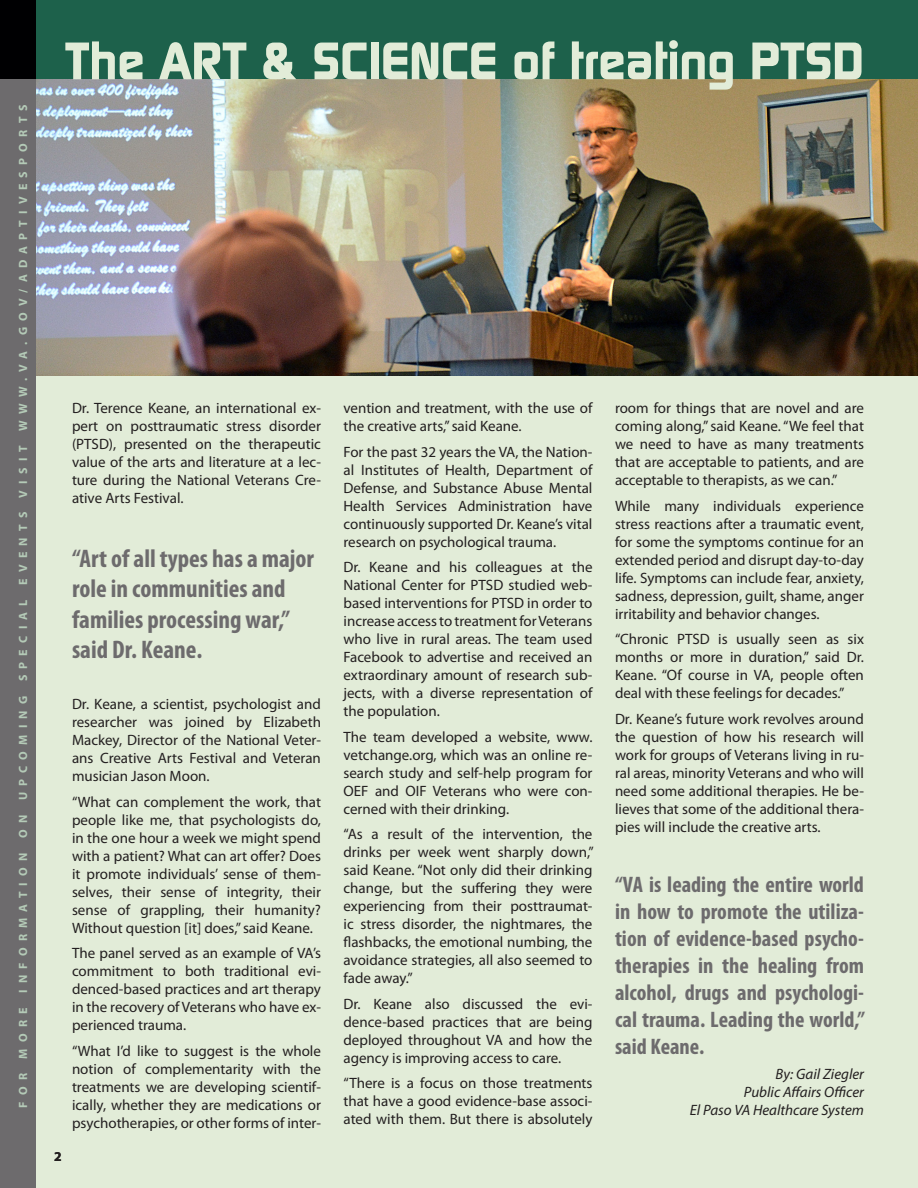
<style>
.page{position:relative;width:918px;height:1188px;background:#fff}
.page>*{position:absolute;margin:0;border:0;box-sizing:border-box;transform-origin:0 0}
.Head_6{font:700 52.5px "Continuum";color:#e2ecd8}
.gray_quote{font:700 condensed 25.5px/30.6px "Myriad Pro";color:#6d6b6d}
.gray_quote-2{font:700 condensed 22.5px/27px "Myriad Pro";color:#6d6b6d;text-align:justify}
.Body{font:15px/18px "Myriad Pro";color:#231f20;text-align:justify}
.Body-2{font:italic 15px/18px "Myriad Pro";color:#231f20;text-align:right}
.t1{font:700 13.5px "Myriad Pro";color:#231f20}
.t2{font:700 12px "Myriad Pro";letter-spacing:.52em;color:#b4cab7}
</style>
<div class="page">
<div style="left:36px;top:0;width:882px;height:80px;background:#1d614b"></div>
<div style="left:36px;top:80px;width:882px;height:1108px;background:#e2ecd8"></div>
<img style="left:36px;top:80px;width:882px;height:296px">
<div style="left:0;top:80px;width:36px;height:1108px;background:#6d6b6d"></div>
<div style="left:0;top:0;width:36px;height:80px;background:#000002"></div>
<p class="t2" style="left:15px;top:1108px;width:1005px;rotate:-90deg">FOR MORE INFORMATION ON UPCOMING SPECIAL EVENTS VISIT WWW.VA.GOV/ADAPTIVESPORTS</p>
<p class="Head_6" style="left:65px;top:26px;width:801px">The ART &amp; SCIENCE of treating PTSD</p>
<p class="Body" style="left:72px;top:399px;width:251px">Dr. Terence Keane, an international ex&shy;pert on posttraumatic stress disorder (PTSD), presented on the therapeutic value of the arts and literature at a lec&shy;ture during the National Veterans Cre&shy;ative Arts Festival.</p>
<p class="gray_quote" style="left:72px;top:542px;width:244px">“Art of all types has a major role in communities and families processing war,” said Dr. Keane.</p>
<p class="t1" style="left:54px;top:1147px;width:9px">2</p>
<p class="Body" style="left:72px;top:695px;width:251px">Dr. Keane, a scientist, psychologist and researcher was joined by Elizabeth Mackey, Director of the National Veter&shy;ans Creative Arts Festival and Veteran musician Jason Moon.</p>
<p class="Body" style="left:72px;top:793px;width:251px">“What can complement the work, that people like me, that psychologists do, in the one hour a week we might spend with a patient? What can art offer? Does it promote individuals’ sense of them&shy;selves, their sense of integrity, their sense of grappling, their humanity?<br>Without question [it] does,” said Keane.</p>
<p class="Body" style="left:72px;top:944px;width:251px">The panel served as an example of VA’s commitment to both traditional evi&shy;denced-based practices and art therapy in the recovery of Veterans who have ex&shy;perienced trauma.</p>
<p class="Body" style="left:72px;top:1042px;width:251px">“What I’d like to suggest is the whole notion of complementarity with the treatments we are developing scientif&shy;ically, whether they are medications or psychotherapies, or other forms of inter-</p>
<p class="Body" style="left:344px;top:399px;width:251px">vention and treatment, with the use of the creative arts,” said Keane.</p>
<p class="Body" style="left:344px;top:442px;width:251px">For the past 32 years the VA, the Nation&shy;al Institutes of Health, Department of Defense, and Substance Abuse Mental Health Services Administration have continuously supported Dr. Keane’s vital research on psychological trauma.</p>
<p class="Body" style="left:344px;top:558px;width:251px">Dr. Keane and his colleagues at the National Center for PTSD studied web&shy;based interventions for PTSD in order to increase access to treatment for Veterans who live in rural areas. The team used Facebook to advertise and received an extraordinary amount of research sub&shy;jects, with a diverse representation of the population.</p>
<p class="Body" style="left:344px;top:727px;width:251px">The team developed a website, www. vetchange.org, which was an online re&shy;search study and self-help program for OEF and OIF Veterans who were con&shy;cerned with their drinking.</p>
<p class="Body" style="left:344px;top:825px;width:252px">“As a result of the intervention, the drinks per week went sharply down,” said Keane. “Not only did their drinking change, but the suffering they were experiencing from their posttraumat&shy;ic stress disorder, the nightmares, the flashbacks, the emotional numbing, the avoidance strategies, all also seemed to fade away.”</p>
<p class="Body" style="left:344px;top:994px;width:251px">Dr. Keane also discussed the evi&shy;dence-based practices that are being deployed throughout VA and how the agency is improving access to care.</p>
<p class="Body" style="left:344px;top:1074px;width:251px">“There is a focus on those treatments that have a good evidence-base associ&shy;ated with them. But there is absolutely</p>
<p class="Body" style="left:615px;top:399px;width:251px">room for things that are novel and are coming along,” said Keane. “We feel that we need to have as many treatments that are acceptable to patients, and are acceptable to therapists, as we can.”</p>
<p class="Body" style="left:615px;top:496px;width:251px">While many individuals experience stress reactions after a traumatic event, for some the symptoms continue for an extended period and disrupt day-to-day life. Symptoms can include fear, anxiety, sadness, depression, guilt, shame, anger irritability and behavior changes.</p>
<p class="Body" style="left:615px;top:630px;width:251px">“Chronic PTSD is usually seen as six months or more in duration,” said Dr.<br>Keane. “Of course in VA, people often deal with these feelings for decades.”</p>
<p class="Body" style="left:615px;top:709px;width:251px">Dr. Keane’s future work revolves around the question of how his research will work for groups of Veterans living in ru&shy;ral areas, minority Veterans and who will need some additional therapies. He be&shy;lieves that some of the additional thera&shy;pies will include the creative arts.</p>
<p class="gray_quote-2" style="left:615px;top:870px;width:251px">“VA is leading the entire world in how to promote the utiliza&shy;tion of evidence-based psycho&shy;therapies in the healing from alcohol, drugs and psychologi&shy;cal trauma. Leading the world,” said Keane.</p>
<p class="Body-2" style="left:690px;top:1065px;width:176px">By: Gail Ziegler<br>Public Affairs Officer<br>El Paso VA Healthcare System</p>
</div>
